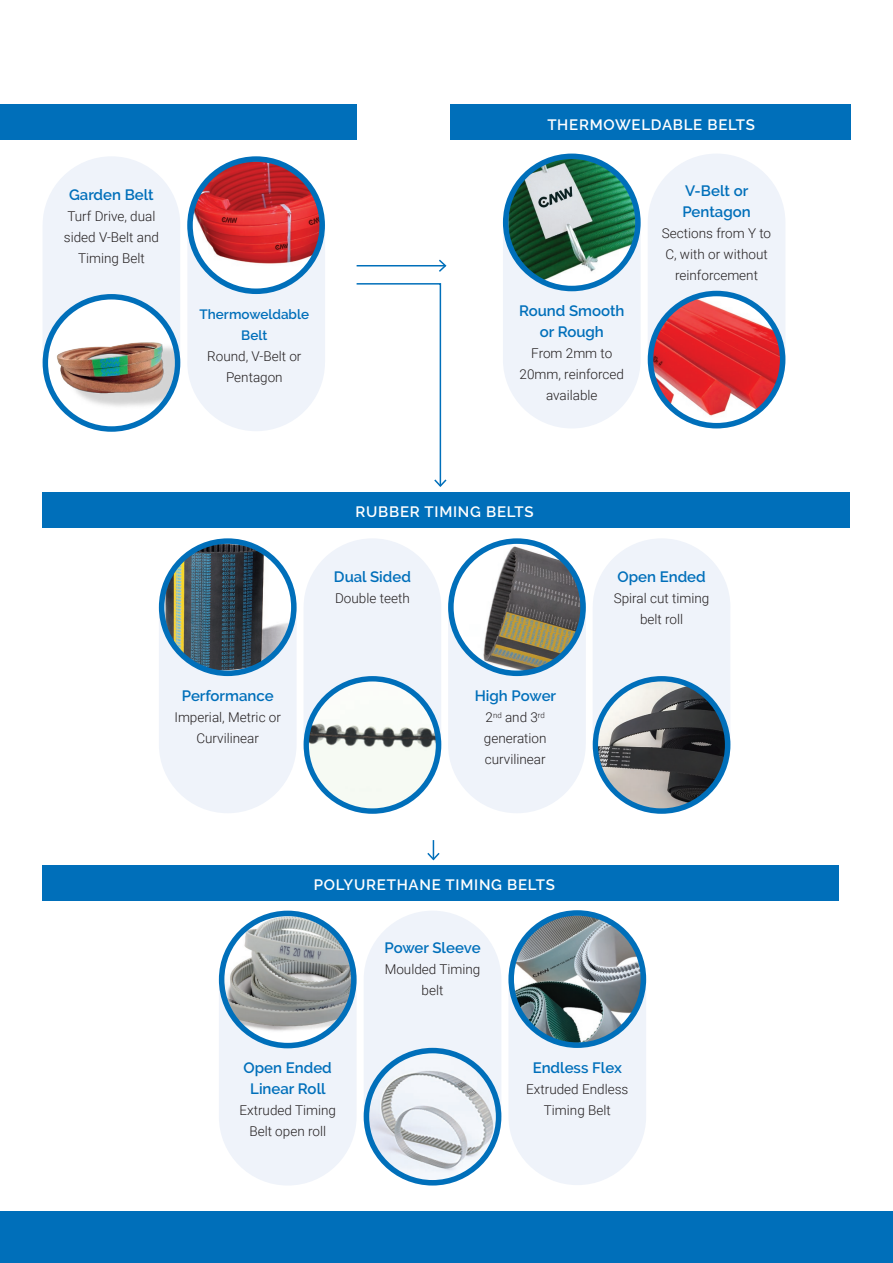
<style>
.page{position:relative;width:893px;height:1263px;background:#fff}
.page>*{position:absolute;margin:0;border:0;box-sizing:border-box;transform-origin:0 0}
.t1{font:600 15px/21px "Raleway";color:#006fba;text-align:center}
.t2{font:600 15px "Raleway";letter-spacing:.05em;color:#fff}
.t3{font:300 13.5px/21px "Roboto";color:#231f20;text-align:center}
.t4{font:600 13.5px/21px "Raleway";color:#006fba;text-align:center}
</style>
<div class="page">
<svg style="left:43px;top:156px;width:137px;height:199px"></svg>
<div style="left:43px;top:294px;width:137px;height:138px;background:#006fba;border-radius:50%"></div>
<div style="left:48px;top:299px;width:127px;height:127px;background:#fff;border-radius:50%"></div>
<div style="left:0;top:1212px;width:893px;height:51px;background:#006fba"></div>
<svg style="left:448px;top:615px;width:138px;height:198px"></svg>
<svg style="left:187px;top:233px;width:138px;height:198px"></svg>
<div style="left:43px;top:492px;width:807px;height:35px;background:#006fba"></div>
<div style="left:0;top:104px;width:357px;height:36px;background:#006fba"></div>
<div style="left:43px;top:865px;width:796px;height:36px;background:#006fba"></div>
<div style="left:450px;top:104px;width:400px;height:36px;background:#006fba"></div>
<hr style="left:357px;top:265px;width:88px;height:1px;background:#006fba">
<svg style="left:437px;top:259px;width:10px;height:13px"></svg>
<svg style="left:356px;top:283px;width:91px;height:204px"></svg>
<svg style="left:427px;top:840px;width:13px;height:21px"></svg>
<svg style="left:159px;top:615px;width:138px;height:198px"></svg>
<svg style="left:159px;top:538px;width:138px;height:138px;fill:#006fba"></svg>
<svg style="left:448px;top:538px;width:138px;height:138px;fill:#006fba"></svg>
<svg style="left:187px;top:156px;width:138px;height:138px;fill:#006fba"></svg>
<svg style="left:303px;top:538px;width:138px;height:207px"></svg>
<svg style="left:593px;top:538px;width:137px;height:199px"></svg>
<img style="left:164px;top:544px;width:127px;height:126px;border-radius:63px">
<svg style="left:219px;top:988px;width:138px;height:197px"></svg>
<div style="left:219px;top:911px;width:138px;height:137px;background:#006fba;border-radius:50%"></div>
<img style="left:224px;top:916px;width:127px;height:127px;border-radius:63px">
<svg style="left:503px;top:231px;width:138px;height:197px"></svg>
<div style="left:503px;top:154px;width:138px;height:137px;background:#006fba;border-radius:50%"></div>
<img style="left:508px;top:159px;width:127px;height:127px;border-radius:63px">
<svg style="left:364px;top:911px;width:137px;height:197px"></svg>
<svg style="left:648px;top:154px;width:137px;height:197px"></svg>
<div style="left:364px;top:1048px;width:137px;height:137px;background:#006fba;border-radius:50%"></div>
<div style="left:648px;top:291px;width:137px;height:137px;background:#006fba;border-radius:50%"></div>
<img style="left:369px;top:1053px;width:127px;height:127px;border-radius:63px">
<img style="left:653px;top:296px;width:127px;height:127px;border-radius:63px">
<svg style="left:509px;top:987px;width:137px;height:198px"></svg>
<svg style="left:508px;top:910px;width:138px;height:138px;fill:#006fba"></svg>
<img style="left:514px;top:916px;width:127px;height:126px;border-radius:63px">
<img style="left:454px;top:544px;width:126px;height:126px;border-radius:63px">
<img style="left:193px;top:162px;width:126px;height:126px;border-radius:63px">
<div style="left:304px;top:676px;width:137px;height:138px;background:#006fba;border-radius:50%"></div>
<div style="left:593px;top:676px;width:137px;height:138px;background:#006fba;border-radius:50%"></div>
<img style="left:309px;top:681px;width:127px;height:127px;border-radius:63px">
<img style="left:48px;top:310px;width:127px;height:110px">
<img style="left:598px;top:681px;width:127px;height:127px;border-radius:63px">
<p class="t1" style="left:69px;top:184px;width:86px">Garden Belt</p>
<p class="t3" style="left:64px;top:205px;width:97px">Turf Drive, dual sided V-Belt and<br>Timing Belt</p>
<p class="t4" style="left:200px;top:304px;width:111px">Thermoweldable<br>Belt</p>
<p class="t3" style="left:207px;top:345px;width:96px">Round, V-Belt or<br>Pentagon</p>
<p class="t2" style="left:547px;top:116px;width:209px">THERMOWELDABLE BELTS</p>
<p class="t1" style="left:519px;top:301px;width:107px">Round Smooth or Rough</p>
<p class="t3" style="left:520px;top:343px;width:106px">From 2mm to<br>20mm, reinforced available</p>
<p class="t1" style="left:682px;top:180px;width:70px;text-align:left">V-Belt or<br>Pentagon</p>
<p class="t3" style="left:662px;top:222px;width:111px">Sections from Y to<br>C, with or without reinforcement</p>
<p class="t1" style="left:182px;top:685px;width:93px">Performance</p>
<p class="t3" style="left:174px;top:706px;width:108px">Imperial, Metric or<br>Curvilinear</p>
<p class="t2" style="left:356px;top:503px;width:180px">RUBBER TIMING BELTS</p>
<p class="t1" style="left:334px;top:566px;width:78px">Dual Sided</p>
<p class="t3" style="left:335px;top:587px;width:76px">Double teeth</p>
<p class="t1" style="left:475px;top:685px;width:83px">High Power</p>
<p class="t3" style="left:484px;top:706px;width:64px;text-align:left">2<sup>nd</sup> and 3<sup>rd </sup>generation curvilinear</p>
<p class="t1" style="left:617px;top:566px;width:90px">Open Ended</p>
<p class="t3" style="left:614px;top:587px;width:97px">Spiral cut timing belt roll</p>
<p class="t2" style="left:314px;top:876px;width:243px">POLYURETHANE TIMING BELTS</p>
<p class="t1" style="left:244px;top:1058px;width:90px">Open Ended<br>Linear Roll</p>
<p class="t3" style="left:239px;top:1100px;width:98px">Extruded Timing<br>Belt open roll</p>
<p class="t1" style="left:384px;top:937px;width:98px">Power Sleeve</p>
<p class="t3" style="left:385px;top:958px;width:97px">Moulded Timing belt</p>
<p class="t1" style="left:533px;top:1057px;width:91px">Endless Flex</p>
<p class="t3" style="left:526px;top:1078px;width:104px">Extruded Endless<br>Timing Belt</p>
</div>
